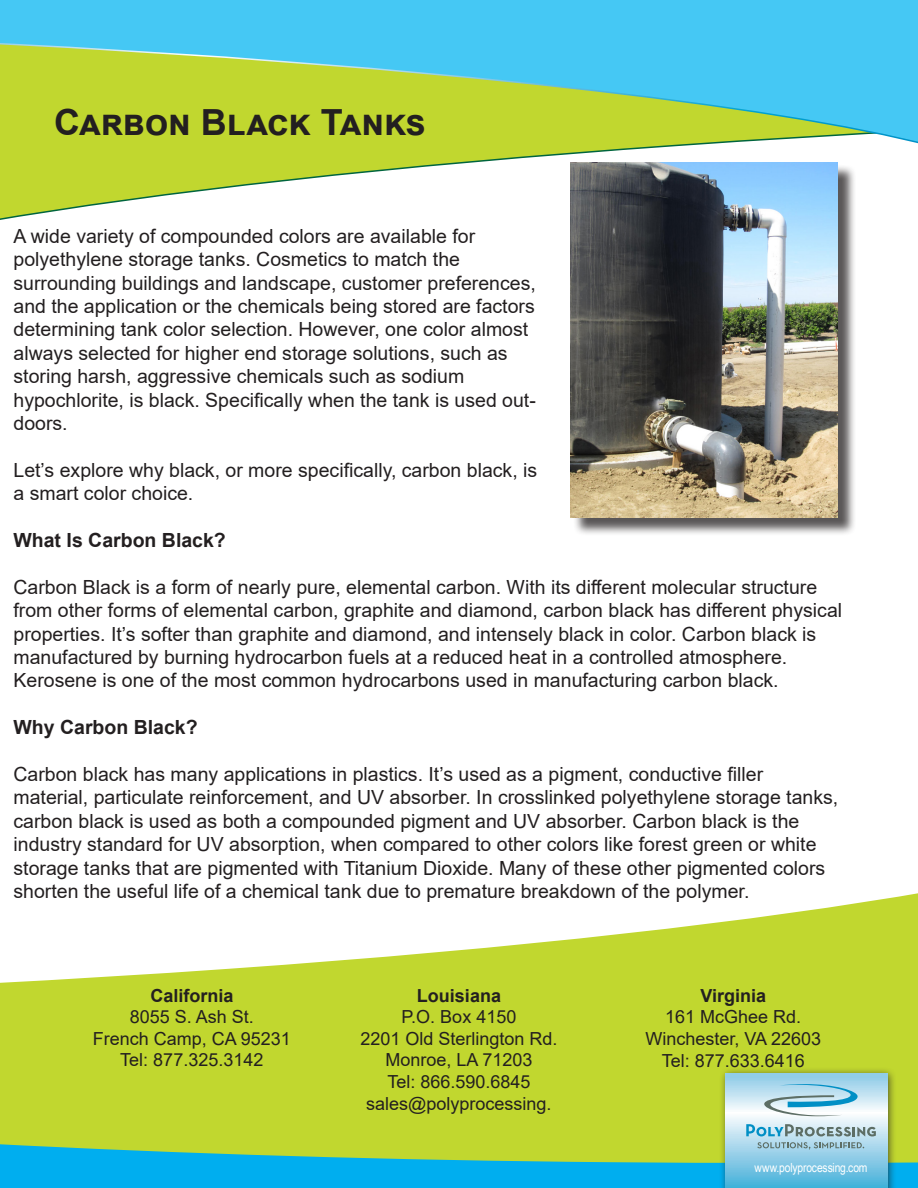
<style>
.page{position:relative;width:918px;height:1188px;background:#fff}
.page>*{position:absolute;margin:0;border:0;box-sizing:border-box;transform-origin:0 0}
.t1{font:700 36px "Arial";letter-spacing:.02em;color:#231f20}
.t2{font:19.5px/23.4px "Arial";color:#231f20}
.t3{font:700 19.5px "Arial";color:#231f20}
.t4{font:18px "Arial";color:#231f20}
.t5{font:700 18px "Arial";color:#231f20}
.Ch_text_large{font:12.6px "Arial Narrow";letter-spacing:-.015em;color:#fff}
</style>
<div class="page">
<svg style="left:0;top:148px;width:838px;height:75px"></svg>
<svg style="left:0;top:0;width:918px;height:148px;background:#7dcf9f"></svg>
<svg style="left:0;top:893px;width:918px;height:249px;fill:#c1d72f"></svg>
<div style="left:718px;top:1066px;width:179px;height:122px;background:#231f20;opacity:.75"></div>
<svg style="left:726px;top:1074px;width:162px;height:68px"></svg>
<svg style="left:764px;top:1084px;width:94px;height:32px"></svg>
<svg style="left:746px;top:1124px;width:130px;height:12px;background:#98bbc5"></svg>
<svg style="left:0;top:1142px;width:918px;height:46px;background:#48bbb9"></svg>
<div style="left:573px;top:164px;width:283px;height:372px;background:#231f20;opacity:.75"></div>
<img style="left:571px;top:162px;width:266px;height:355px">
<p class="t1" style="left:54px;top:97px;width:373px">Carbon Black Tanks</p>
<p class="t2" style="left:14px;top:224px;width:463px">A wide variety of compounded colors are available for</p>
<p class="t2" style="left:14px;top:248px;width:448px">polyethylene storage tanks. Cosmetics to match the</p>
<p class="t2" style="left:14px;top:271px;width:524px">surrounding buildings and landscape, customer preferences, and the application or the chemicals being stored are factors determining tank color selection. However, one color almost always selected for higher end storage solutions, such as storing harsh, aggressive chemicals such as sodium</p>
<p class="t2" style="left:14px;top:388px;width:524px">hypochlorite, is black. Specifically when the tank is used out&shy;doors.</p>
<p class="t2" style="left:14px;top:458px;width:525px">Let’s explore why black, or more specifically, carbon black, is a smart color choice.</p>
<p class="t3" style="left:14px;top:526px;width:214px">What Is Carbon Black?</p>
<p class="t2" style="left:14px;top:575px;width:830px">Carbon Black is a form of nearly pure, elemental carbon. With its different molecular structure from other forms of elemental carbon, graphite and diamond, carbon black has different physical properties. It’s softer than graphite and diamond, and intensely black in color. Carbon black is manufactured by burning hydrocarbon fuels at a reduced heat in a controlled atmosphere.</p>
<p class="t2" style="left:14px;top:669px;width:767px">Kerosene is one of the most common hydrocarbons used in manufacturing carbon black.</p>
<p class="t3" style="left:14px;top:714px;width:186px">Why Carbon Black?</p>
<p class="t2" style="left:14px;top:762px;width:751px">Carbon black has many applications in plastics. It’s used as a pigment, conductive filler</p>
<p class="t2" style="left:14px;top:786px;width:826px">material, particulate reinforcement, and UV absorber. In crosslinked polyethylene storage tanks, carbon black is used as both a compounded pigment and UV absorber. Carbon black is the industry standard for UV absorption, when compared to other colors like forest green or white storage tanks that are pigmented with Titanium Dioxide. Many of these other pigmented colors shorten the useful life of a chemical tank due to premature breakdown of the polymer.</p>
<p class="t5" style="left:150px;top:983px;width:85px">California</p>
<p class="t4" style="left:130px;top:1005px;width:126px">8055 S. Ash St.</p>
<p class="t4" style="left:93px;top:1026px;width:200px">French Camp, CA 95231</p>
<p class="t4" style="left:120px;top:1048px;width:145px">Tel: 877.325.3142</p>
<p class="t5" style="left:417px;top:983px;width:86px">Louisiana</p>
<p class="t4" style="left:402px;top:1005px;width:116px">P.O. Box 4150</p>
<p class="t4" style="left:360px;top:1026px;width:199px">2201 Old Sterlington Rd.</p>
<p class="t4" style="left:385px;top:1048px;width:149px">Monroe, LA 71203</p>
<p class="t4" style="left:387px;top:1069px;width:145px">Tel: 866.590.6845</p>
<p class="t4" style="left:366px;top:1091px;width:187px">sales@polyprocessing.</p>
<p class="t5" style="left:700px;top:983px;width:67px">Virginia</p>
<p class="t4" style="left:665px;top:1005px;width:138px">161 McGhee Rd.</p>
<p class="t4" style="left:645px;top:1026px;width:177px">Winchester, VA 22603</p>
<p class="t4" style="left:662px;top:1048px;width:145px">Tel: 877.633.6416</p>
<p class="Ch_text_large" style="left:755px;top:1158px;width:114px">www.polyprocessing.com</p>
</div>
